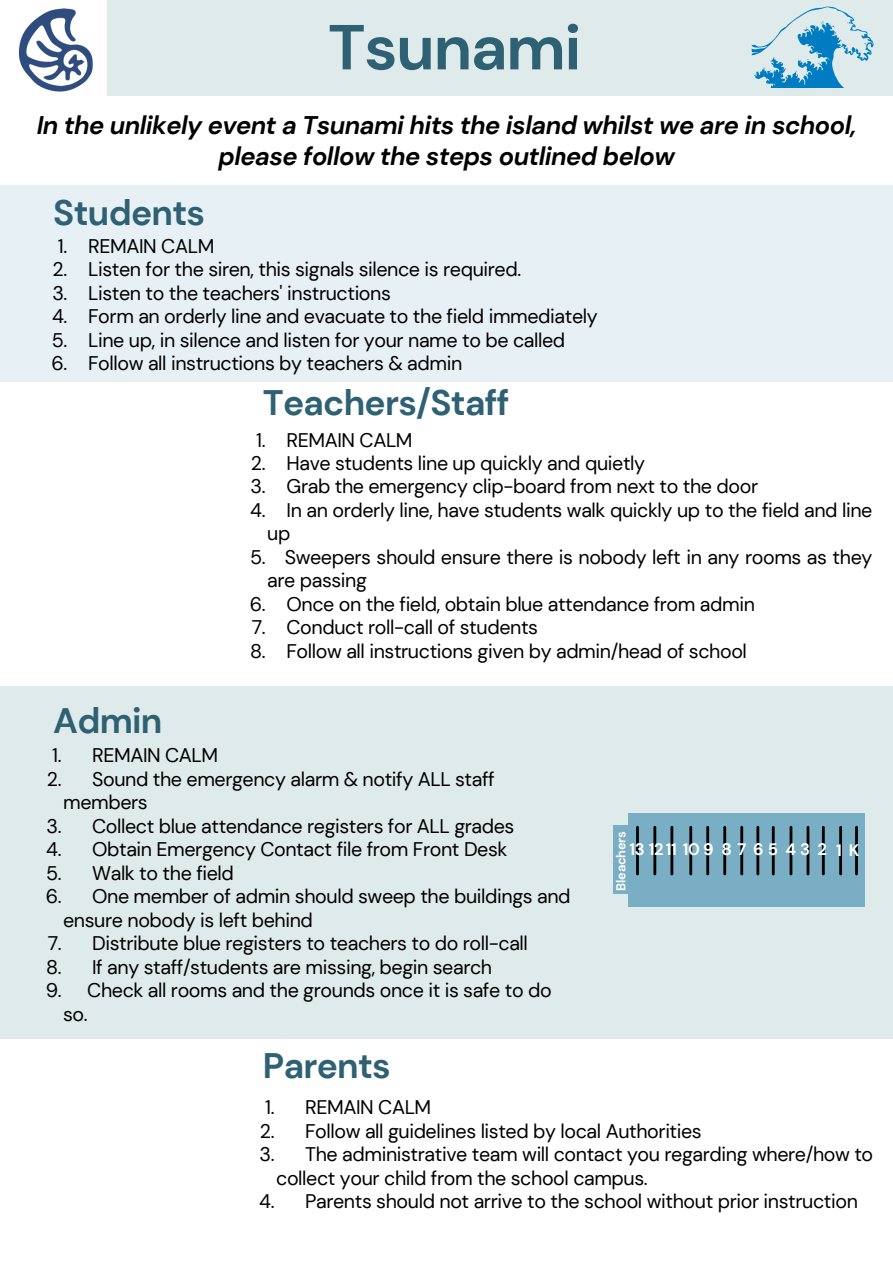
<style>
.page{position:relative;width:893px;height:1263px;background:#fff}
.page>*{position:absolute;margin:0;border:0;box-sizing:border-box;transform-origin:0 0}
.t1{font:700 63.45px "DM Sans";letter-spacing:-.02em;color:#2e6173}
.t2{font:700 35.4px "DM Sans";letter-spacing:-.02em;color:#2e6173}
.t3{font:italic 700 25.5px/30.4px "DM Sans";letter-spacing:-.02em;color:#000;text-align:center}
.t4{font:19.65px/23.5px "DM Sans";letter-spacing:-.02em;color:#000}
.t5{font:700 16.65px "DM Sans";letter-spacing:-.02em;color:#fff}
.t6{font:700 12.9px "DM Sans";letter-spacing:-.02em;color:#fff}
</style>
<div class="page">
<div style="left:0;top:0;width:893px;height:95px;background:#dfebea"></div>
<img style="left:0;top:0;width:106px;height:95px">
<div style="left:0;top:185px;width:893px;height:197px;background:#e7f0f4"></div>
<div style="left:0;top:686px;width:893px;height:353px;background:#dfebea"></div>
<svg style="left:751px;top:6px;width:123px;height:82px"></svg>
<div style="left:628px;top:813px;width:236px;height:93px;background:#79aec4"></div>
<hr style="left:636px;top:827px;width:3px;height:47px;background:#000">
<hr style="left:653px;top:827px;width:3px;height:47px;background:#000">
<hr style="left:670px;top:827px;width:3px;height:47px;background:#000">
<hr style="left:689px;top:827px;width:3px;height:47px;background:#000">
<hr style="left:706px;top:827px;width:3px;height:47px;background:#000">
<hr style="left:723px;top:827px;width:3px;height:47px;background:#000">
<hr style="left:740px;top:827px;width:3px;height:47px;background:#000">
<hr style="left:756px;top:827px;width:3px;height:47px;background:#000">
<hr style="left:772px;top:827px;width:2px;height:47px;background:#000">
<hr style="left:789px;top:827px;width:3px;height:47px;background:#000">
<hr style="left:806px;top:827px;width:3px;height:47px;background:#000">
<hr style="left:822px;top:827px;width:2px;height:47px;background:#000">
<hr style="left:839px;top:827px;width:3px;height:47px;background:#000">
<hr style="left:855px;top:827px;width:3px;height:47px;background:#000">
<div style="left:613px;top:826px;width:15px;height:68px;background:#79aec4"></div>
<p class="t1" style="left:328px;top:6px;width:255px">Tsunami</p>
<p class="t3" style="left:37px;top:110px;width:821px">In the unlikely event a Tsunami hits the island whilst we are in school, please follow the steps outlined below</p>
<p class="t2" style="left:53px;top:190px;width:153px">Students</p>
<p class="t4" style="left:52px;top:234px;width:17px;text-align:center">1.<br>2.<br>3.<br>4.<br>5.<br>6.</p>
<p class="t4" style="left:88px;top:234px;width:128px">REMAIN CALM</p>
<p class="t4" style="left:88px;top:258px;width:434px">Listen for the siren, this signals silence is required.</p>
<p class="t4" style="left:88px;top:281px;width:304px">Listen to the teachers' instructions</p>
<p class="t4" style="left:88px;top:305px;width:511px">Form an orderly line and evacuate to the field immediately</p>
<p class="t4" style="left:88px;top:328px;width:478px">Line up, in silence and listen for your name to be called</p>
<p class="t4" style="left:88px;top:352px;width:375px">Follow all instructions by teachers &amp; admin</p>
<p class="t2" style="left:263px;top:380px;width:248px">Teachers/Staff</p>
<p class="t4" style="left:286px;top:428px;width:128px">REMAIN CALM</p>
<p class="t4" style="left:286px;top:451px;width:360px">Have students line up quickly and quietly</p>
<p class="t4" style="left:286px;top:475px;width:473px">Grab the emergency clip-board from next to the door</p>
<p class="t4" style="left:267px;top:498px;width:607px;text-indent:19px">In an orderly line, have students walk quickly up to the field and line up</p>
<p class="t4" style="left:267px;top:545px;width:607px;text-indent:18px">Sweepers should ensure there is nobody left in any rooms as they are passing</p>
<p class="t4" style="left:286px;top:592px;width:470px">Once on the field, obtain blue attendance from admin</p>
<p class="t4" style="left:286px;top:616px;width:253px">Conduct roll-call of students</p>
<p class="t4" style="left:286px;top:639px;width:462px">Follow all instructions given by admin/head of school</p>
<p class="t4" style="left:250px;top:428px;width:17px;text-align:center">1.<br>2.<br>3.<br>4.</p>
<p class="t4" style="left:250px;top:545px;width:17px">5.</p>
<p class="t4" style="left:250px;top:592px;width:17px;text-align:justify">6.<br>7.<br>8.</p>
<p class="t2" style="left:53px;top:698px;width:111px">Admin</p>
<p class="t4" style="left:92px;top:744px;width:128px">REMAIN CALM</p>
<p class="t4" style="left:63px;top:767px;width:433px;text-indent:29px">Sound the emergency alarm &amp; notify ALL staff members</p>
<p class="t4" style="left:92px;top:814px;width:424px">Collect blue attendance registers for ALL grades</p>
<p class="t4" style="left:92px;top:838px;width:417px">Obtain Emergency Contact file from Front Desk</p>
<p class="t4" style="left:92px;top:861px;width:143px">Walk to the field</p>
<p class="t4" style="left:63px;top:885px;width:509px;text-indent:29px">One member of admin should sweep the buildings and ensure nobody is left behind</p>
<p class="t4" style="left:92px;top:932px;width:437px">Distribute blue registers to teachers to do roll-call</p>
<p class="t4" style="left:92px;top:955px;width:401px">If any staff/students are missing, begin search</p>
<p class="t4" style="left:63px;top:979px;width:490px;text-indent:24px">Check all rooms and the grounds once it is safe to do so.</p>
<p class="t4" style="left:47px;top:744px;width:16px">1.<br>2.</p>
<p class="t4" style="left:46px;top:814px;width:17px;text-align:justify">3.<br>4.<br>5.<br>6.</p>
<p class="t4" style="left:46px;top:932px;width:17px;text-align:justify">7.<br>8.<br>9.</p>
<p class="t2" style="left:263px;top:1043px;width:129px">Parents</p>
<p class="t6" style="left:612px;top:890px;width:61px;rotate:-90deg">Bleachers</p>
<p class="t5" style="left:629px;top:838px;width:86px">13 1211 10 9</p>
<p class="t5" style="left:721px;top:838px;width:107px">8 7 6 5 4 3 2</p>
<p class="t5" style="left:836px;top:839px;width:25px">1 K</p>
<p class="t4" style="left:305px;top:1096px;width:128px">REMAIN CALM</p>
<p class="t4" style="left:305px;top:1119px;width:398px">Follow all guidelines listed by local Authorities</p>
<p class="t4" style="left:276px;top:1143px;width:598px;text-indent:29px">The administrative team will contact you regarding where/how to collect your child from the school campus.</p>
<p class="t4" style="left:305px;top:1190px;width:554px">Parents should not arrive to the school without prior instruction</p>
<p class="t4" style="left:260px;top:1096px;width:17px;text-align:justify">1.<br>2.<br>3.</p>
<p class="t4" style="left:259px;top:1190px;width:17px">4.</p>
</div>
